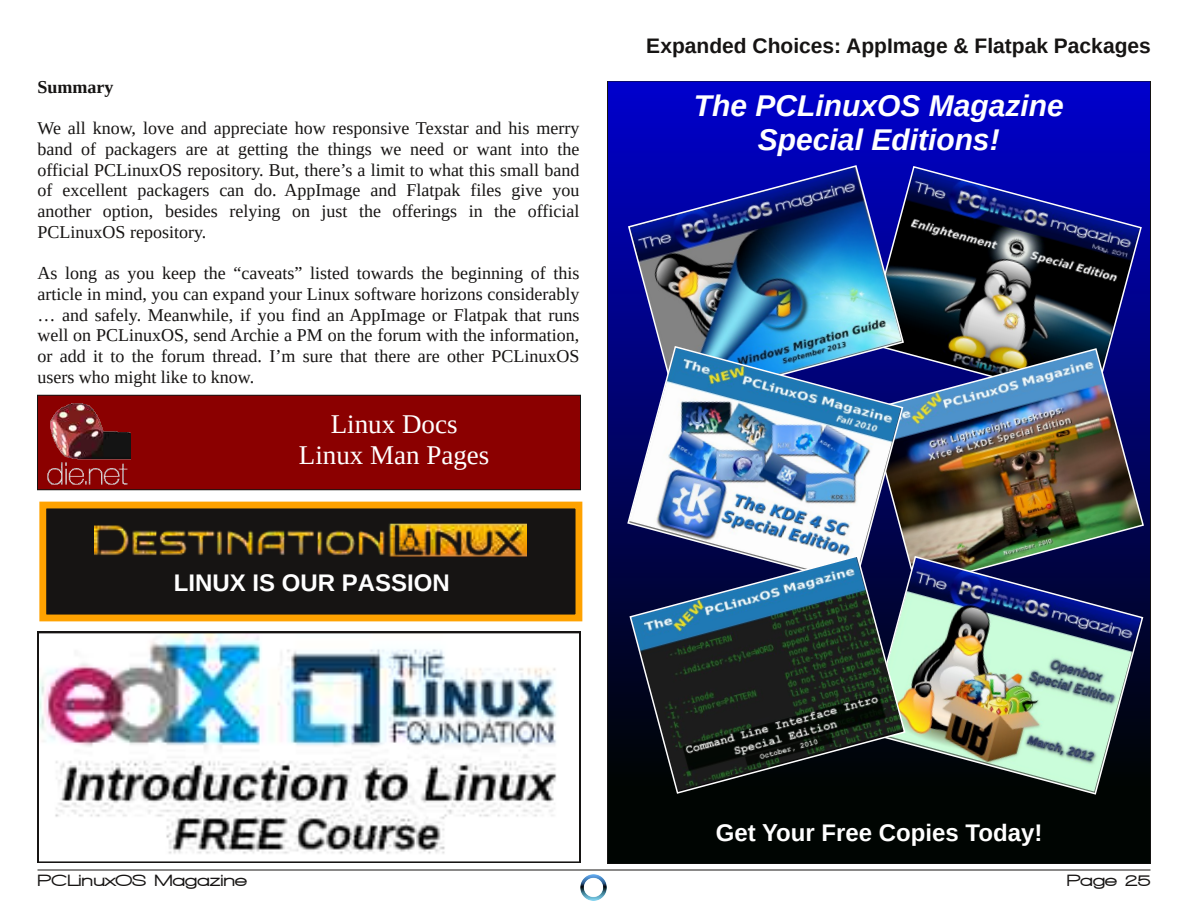
<style>
.page{position:relative;width:1188px;height:918px;background:#fff}
.page>*{position:absolute;margin:0;border:0;box-sizing:border-box;transform-origin:0 0}
.t1{font:italic 700 30px/34.5px "Liberation Sans";color:#fff;text-align:center}
.t2{font:27px/31px "Liberation Serif";color:#fff;text-align:center}
.t3{font:700 24px "Liberation Sans";color:#fff}
.t4{font:700 21px "Liberation Sans";color:#161413}
.t5{font:18px/20.7px "Liberation Serif";color:#161413;text-align:justify}
.t6{font:700 18px "Liberation Serif";color:#161413}
.t7{font:900 16.5px "Walkway Expand";color:#161413}
</style>
<div class="page">
<hr style="left:38px;top:870px;width:1112px;height:1px;background:#161413">
<img style="left:580px;top:874px;width:27px;height:27px">
<div style="left:608px;top:81px;width:542px;height:783px;background:linear-gradient(to bottom,#0000cb,#000500)"></div>
<img style="left:905px;top:165px;width:238px;height:182px">
<img style="left:627px;top:164px;width:278px;height:183px">
<img style="left:904px;top:347px;width:241px;height:241px">
<img style="left:866px;top:555px;width:278px;height:241px">
<img style="left:626px;top:345px;width:278px;height:241px">
<svg style="left:629px;top:554px;width:277px;height:241px;background:#23333c"></svg>
<img style="left:38px;top:632px;width:542px;height:231px">
<div style="left:43px;top:505px;width:536px;height:113px;background:#161413"></div>
<div style="left:39px;top:502px;width:543px;height:119px;border:7px solid #ffa200"></div>
<img style="left:95px;top:501px;width:432px;height:56px">
<div style="left:38px;top:395px;width:542px;height:95px;background:#8b0000"></div>
<div style="left:38px;top:395px;width:542px;height:95px;border:1px solid #161413"></div>
<img style="left:47px;top:403px;width:84px;height:82px">
<p class="t6" style="left:38px;top:77px;width:77px">Summary</p>
<p class="t5" style="left:38px;top:118px;width:543px">We all know, love and appreciate how responsive Texstar and his merry band of packagers are at getting the things we need or want into the official PCLinuxOS repository. But, there’s a limit to what this small band of excellent packagers can do. AppImage and Flatpak files give you another option, besides relying on just the offerings in the official PCLinuxOS repository.</p>
<p class="t5" style="left:38px;top:263px;width:543px">As long as you keep the “caveats” listed towards the beginning of this article in mind, you can expand your Linux software horizons considerably … and safely. Meanwhile, if you find an AppImage or Flatpak that runs well on PCLinuxOS, send Archie a PM on the forum with the information, or add it to the forum thread. I’m sure that there are other PCLinuxOS users who might like to know.</p>
<h2 class="t2" style="left:299px;top:409px;width:192px">Linux Docs<br>Linux Man Pages</h2>
<h3 class="t3" style="left:174px;top:569px;width:278px">LINUX IS OUR PASSION</h3>
<p class="t4" style="left:646px;top:34px;width:506px">Expanded Choices: AppImage &amp; Flatpak Packages</p>
<h1 class="t1" style="left:694px;top:88px;width:372px">The PCLinuxOS Magazine<br>Special Editions!</h1>
<h3 class="t3" style="left:716px;top:819px;width:328px">Get Your Free Copies Today!</h3>
<p class="t7" style="left:38px;top:871px;width:211px">PCLinuxOS Magazine</p>
<p class="t7" style="left:1067px;top:871px;width:86px">Page 25</p>
</div>
